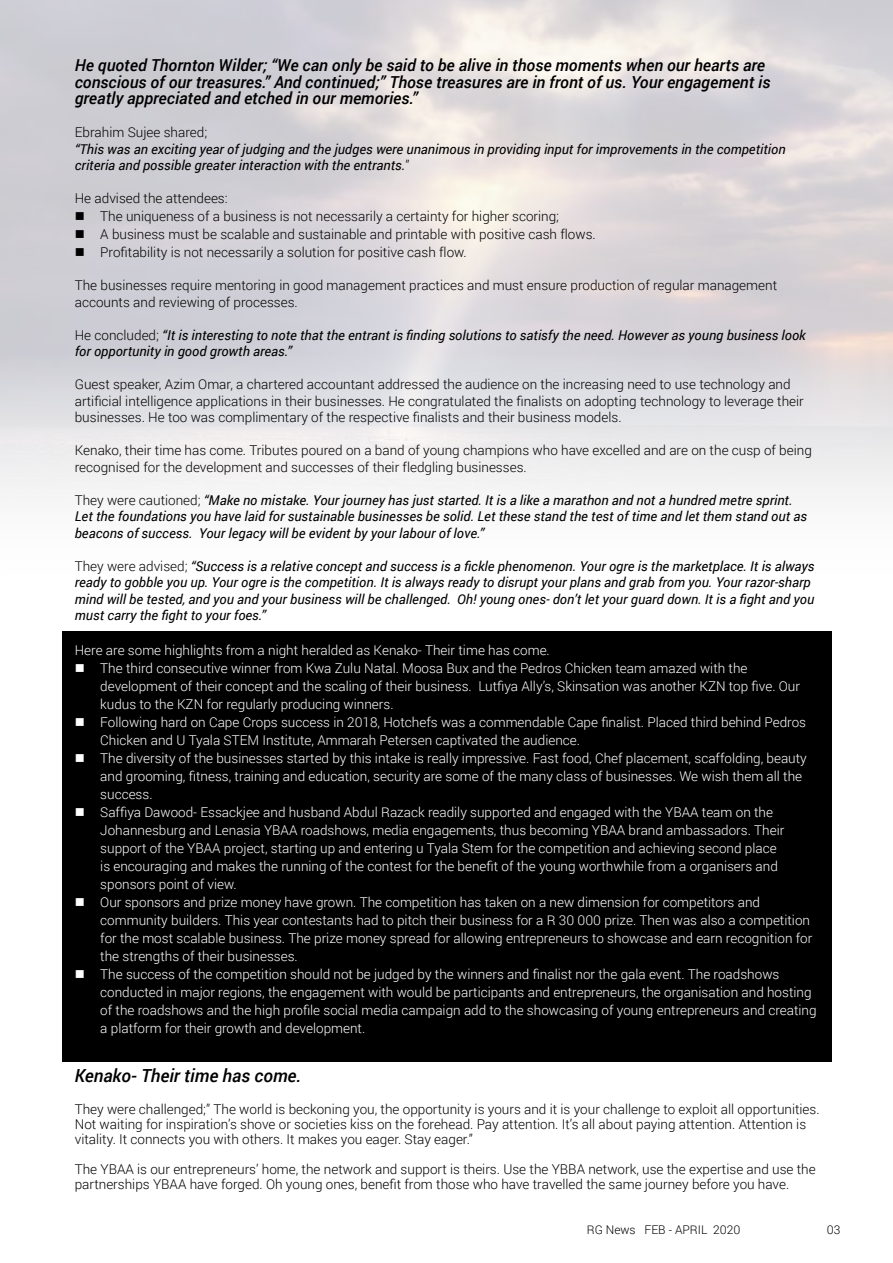
<style>
.page{position:relative;width:893px;height:1263px;background:#fff}
.page>*{position:absolute;margin:0;border:0;box-sizing:border-box;transform-origin:0 0}
.t1{font:italic 500 18px "Roboto";color:#000}
.t2{font:italic 500 16.5px/16.5px "Roboto";color:#000}
.t3{font:300 13.5px/18px "Roboto";color:#fff}
.t4{font:300 13.5px/16.5px "Roboto";color:#000}
.t5{font:italic 13.5px/16.5px "Roboto";color:#000}
.t6{font:300 12px "Roboto";color:#000}
.s1{font-weight:300;font-style:normal}
</style>
<div class="page">
<div style="left:62px;top:631px;width:770px;height:431px;background:#000"></div>
<svg style="left:76px;top:212px;width:8px;height:8px"></svg>
<svg style="left:76px;top:230px;width:8px;height:8px"></svg>
<svg style="left:76px;top:248px;width:8px;height:8px"></svg>
<p class="t2" style="left:75px;top:57px;width:697px">He quoted Thornton Wilder; “We can only be said to be alive in those moments when our hearts are conscious of our treasures.” And continued;” Those treasures are in front of us. Your engagement is greatly appreciated and etched in our memories.”</p>
<p class="t4" style="left:75px;top:124px;width:134px">Ebrahim Sujee shared;</p>
<p class="t5" style="left:75px;top:140px;width:712px">“This was an exciting year of judging and the judges were unanimous in providing input for improvements in the competition criteria and possible greater interaction with the entrants.<span class="s1">”</span></p>
<p class="t4" style="left:100px;top:189px;width:497px;line-height:18px;text-indent:-26px">He advised the attendees:<br>The uniqueness of a business is not necessarily a certainty for higher scoring;<br>A business must be scalable and sustainable and printable with positive cash flows.<br>Profitability is not necessarily a solution for positive cash flow.</p>
<p class="t4" style="left:75px;top:277px;width:704px">The businesses require mentoring in good management practices and must ensure production of regular management accounts and reviewing of processes.</p>
<p class="t5" style="left:75px;top:326px;width:732px"><span class="s1">He concluded;</span> “It is interesting to note that the entrant is finding solutions to satisfy the need. However as young business look for opportunity in good growth areas.”</p>
<p class="t4" style="left:75px;top:376px;width:730px">Guest speaker, Azim Omar, a chartered accountant addressed the audience on the increasing need to use technology and artificial intelligence applications in their businesses. He congratulated the finalists on adopting technology to leverage their businesses. He too was complimentary of the respective finalists and their business models.</p>
<p class="t4" style="left:75px;top:442px;width:739px">Kenako, their time has come. Tributes poured on a band of young champions who have excelled and are on the cusp of being recognised for the development and successes of their fledgling businesses.</p>
<p class="t5" style="left:75px;top:491px;width:734px"><span class="s1">They were cautioned;</span> “Make no mistake. Your journey has just started. It is a like a marathon and not a hundred metre sprint.<br>Let the foundations you have laid for sustainable businesses be solid. Let these stand the test of time and let them stand out as beacons of success. Your legacy will be evident by your labour of love.”</p>
<p class="t5" style="left:75px;top:557px;width:741px"><span class="s1">They were advised;</span> “Success is a relative concept and success is a fickle phenomenon. Your ogre is the marketplace. It is always ready to gobble you up. Your ogre is the competition. It is always ready to disrupt your plans and grab from you. Your razor-sharp mind will be tested, and you and your business will be challenged. Oh! young ones- don’t let your guard down. It is a fight and you must carry the fight to your foes.”</p>
<p class="t3" style="left:100px;top:640px;width:718px;text-indent:-26px">Here are some highlights from a night heralded as Kenako- Their time has come.<br>The third consecutive winner from Kwa Zulu Natal. Moosa Bux and the Pedros Chicken team amazed with the development of their concept and the scaling of their business. Lutfiya Ally’s, Skinsation was another KZN top five. Our kudus to the KZN for regularly producing winners.<br>Following hard on Cape Crops success in 2018, Hotchefs was a commendable Cape finalist. Placed third behind Pedros Chicken and U Tyala STEM Institute, Ammarah Petersen captivated the audience.<br>The diversity of the businesses started by this intake is really impressive. Fast food, Chef placement, scaffolding, beauty and grooming, fitness, training and education, security are some of the many class of businesses. We wish them all the success.<br>Saffiya Dawood- Essackjee and husband Abdul Razack readily supported and engaged with the YBAA team on the Johannesburg and Lenasia YBAA roadshows, media engagements, thus becoming YBAA brand ambassadors. Their support of the YBAA project, starting up and entering u Tyala Stem for the competition and achieving second place<br>is encouraging and makes the running of the contest for the benefit of the young worthwhile from a organisers and sponsors point of view.<br>Our sponsors and prize money have grown. The competition has taken on a new dimension for competitors and community builders. This year contestants had to pitch their business for a R 30 000 prize. Then was also a competition for the most scalable business. The prize money spread for allowing entrepreneurs to showcase and earn recognition for the strengths of their businesses.<br>The success of the competition should not be judged by the winners and finalist nor the gala event. The roadshows conducted in major regions, the engagement with would be participants and entrepreneurs, the organisation and hosting of the roadshows and the high profile social media campaign add to the showcasing of young entrepreneurs and creating a platform for their growth and development.</p>
<h1 class="t1" style="left:75px;top:1063px;width:228px">Kenako- Their time has come.</h1>
<p class="t4" style="left:75px;top:1101px;width:746px;line-height:15px">They were challenged;” The world is beckoning you, the opportunity is yours and it is your challenge to exploit all opportunities.<br>Not waiting for inspiration’s shove or societies kiss on the forehead. Pay attention. It’s all about paying attention. Attention is vitality. It connects you with others. It makes you eager. Stay eager.”</p>
<p class="t4" style="left:75px;top:1161px;width:742px;line-height:15px">The YBAA is our entrepreneurs’ home, the network and support is theirs. Use the YBBA network, use the expertise and use the partnerships YBAA have forged. Oh young ones, benefit from those who have travelled the same journey before you have.</p>
<p class="t6" style="left:587px;top:1221px;width:155px">RG News FEB - APRIL 2020</p>
<p class="t6" style="left:827px;top:1221px;width:15px">03</p>
</div>
